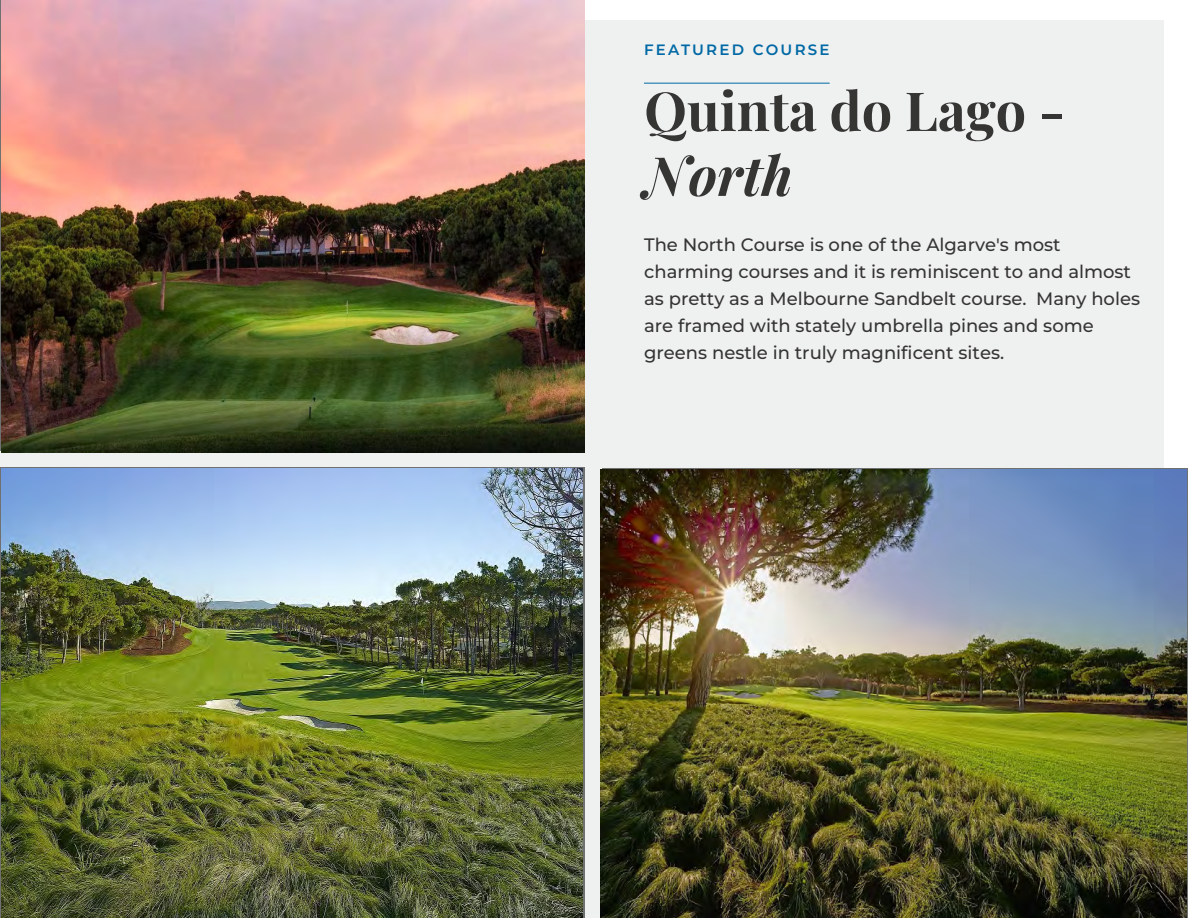
<style>
.page{position:relative;width:1188px;height:918px;background:#fff}
.page>*{position:absolute;margin:0;border:0;box-sizing:border-box;transform-origin:0 0}
.t1{font:700 54px "Playfair Display";color:#353534}
.t2{font:italic 700 54px "Playfair Display";color:#353534}
.t3{font:500 18px/27px "Montserrat";color:#353534}
.t4{font:600 15px "Montserrat";letter-spacing:.15em;color:#0069a5}
</style>
<div class="page">
<div style="left:0;top:20px;width:1164px;height:898px;background:#eff0f0"></div>
<hr style="left:644px;top:83px;width:186px;height:1px;background:#0069a5">
<img style="left:1px;top:468px;width:582px;height:450px">
<img style="left:600px;top:470px;width:587px;height:448px">
<img style="left:1px;top:0;width:583px;height:452px">
<p class="t4" style="left:644px;top:39px;width:187px">FEATURED COURSE</p>
<h1 class="t1" style="left:644px;top:68px;width:422px">Quinta do Lago -</h1>
<h1 class="t2" style="left:644px;top:132px;width:150px">North</h1>
<p class="t3" style="left:644px;top:231px;width:497px">The North Course is one of the Algarve's most charming courses and it is reminiscent to and almost as pretty as a Melbourne Sandbelt course. Many holes are framed with stately umbrella pines and some greens nestle in truly magnificent sites.</p>
</div>
